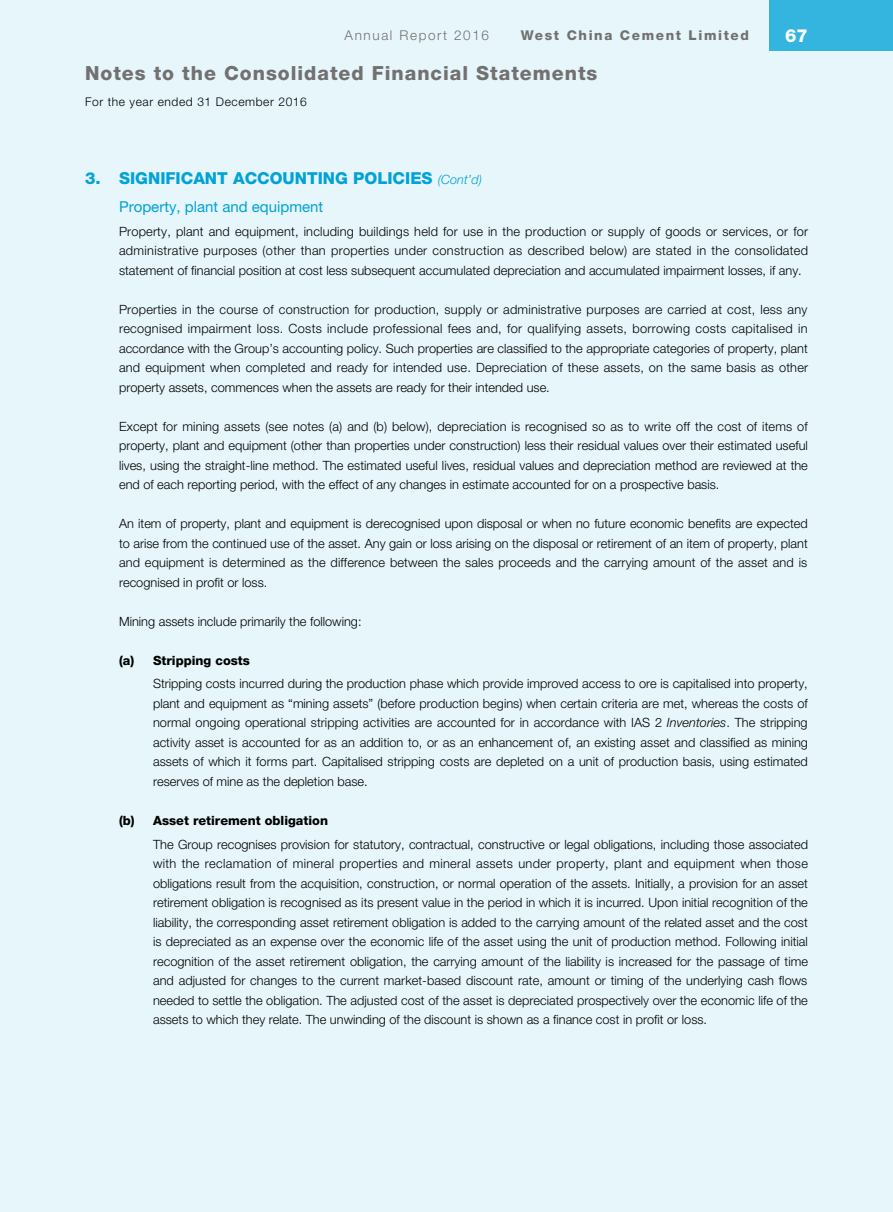
<style>
.page{position:relative;width:893px;height:1212px;background:#e6f6fb}
.page>*{position:absolute;margin:0;border:0;box-sizing:border-box;transform-origin:0 0}
.t1{font:800 19.5px "Helvetica Neue LT Std";letter-spacing:.05em;color:#727171}
.t2{font:800 18px "Helvetica Neue LT Std";color:#fff}
.t3{font:800 16.5px "Helvetica Neue LT Std";color:#00a2d9}
.t4{font:15px "Helvetica Neue LT Std";color:#00a2d9}
.t5{font:800 13.5px "Helvetica Neue LT Std";letter-spacing:.12em;color:#727171}
.t6{font:300 13.5px "Helvetica Neue LT Std";letter-spacing:.12em;color:#727171}
.t7{font:300 12.75px/19.5px "Helvetica Neue LT Std";color:#000;text-align:justify}
.t8{font:800 12.75px "Helvetica Neue LT Std";color:#000}
.t9{font:300 12px "Helvetica Neue LT Std";letter-spacing:.05em;color:#000}
.s1{font-weight:300;font-style:italic;font-size:12.75px}
.s2{font-style:italic}
</style>
<div class="page">
<div style="left:770px;top:0;width:123px;height:51px;background:#33b5e0"></div>
<p class="t6" style="left:345px;top:27px;width:146px">Annual Report 2016</p>
<p class="t5" style="left:521px;top:27px;width:230px">West China Cement Limited</p>
<h2 class="t2" style="left:785px;top:24px;width:24px">67</h2>
<h1 class="t1" style="left:85px;top:61px;width:514px">Notes to the Consolidated Financial Statements</h1>
<p class="t9" style="left:85px;top:94px;width:223px">For the year ended 31 December 2016</p>
<p class="t3" style="left:85px;top:168px;width:398px">3. SIGNIFICANT ACCOUNTING POLICIES <span class="s1">(Cont’d)</span></p>
<p class="t4" style="left:119px;top:197px;width:206px">Property, plant and equipment</p>
<p class="t7" style="left:119px;top:221px;width:691px">Property, plant and equipment, including buildings held for use in the production or supply of goods or services, or for administrative purposes (other than properties under construction as described below) are stated in the consolidated statement of financial position at cost less subsequent accumulated depreciation and accumulated impairment losses, if any.</p>
<p class="t7" style="left:119px;top:299px;width:691px">Properties in the course of construction for production, supply or administrative purposes are carried at cost, less any recognised impairment loss. Costs include professional fees and, for qualifying assets, borrowing costs capitalised in accordance with the Group’s accounting policy. Such properties are classified to the appropriate categories of property, plant and equipment when completed and ready for intended use. Depreciation of these assets, on the same basis as other property assets, commences when the assets are ready for their intended use.</p>
<p class="t7" style="left:119px;top:416px;width:690px">Except for mining assets (see notes (a) and (b) below), depreciation is recognised so as to write off the cost of items of property, plant and equipment (other than properties under construction) less their residual values over their estimated useful lives, using the straight-line method. The estimated useful lives, residual values and depreciation method are reviewed at the end of each reporting period, with the effect of any changes in estimate accounted for on a prospective basis.</p>
<p class="t7" style="left:119px;top:513px;width:690px">An item of property, plant and equipment is derecognised upon disposal or when no future economic benefits are expected to arise from the continued use of the asset. Any gain or loss arising on the disposal or retirement of an item of property, plant and equipment is determined as the difference between the sales proceeds and the carrying amount of the asset and is recognised in profit or loss.</p>
<p class="t7" style="left:119px;top:611px;width:244px">Mining assets include primarily the following:</p>
<p class="t8" style="left:119px;top:652px;width:132px">(a) Stripping costs</p>
<p class="t7" style="left:153px;top:674px;width:656px">Stripping costs incurred during the production phase which provide improved access to ore is capitalised into property, plant and equipment as “mining assets” (before production begins) when certain criteria are met, whereas the costs of normal ongoing operational stripping activities are accounted for in accordance with IAS 2 <span class="s2">Inventories</span>. The stripping activity asset is accounted for as an addition to, or as an enhancement of, an existing asset and classified as mining assets of which it forms part. Capitalised stripping costs are depleted on a unit of production basis, using estimated reserves of mine as the depletion base.</p>
<p class="t8" style="left:119px;top:813px;width:210px">(b) Asset retirement obligation</p>
<p class="t7" style="left:153px;top:834px;width:656px">The Group recognises provision for statutory, contractual, constructive or legal obligations, including those associated with the reclamation of mineral properties and mineral assets under property, plant and equipment when those obligations result from the acquisition, construction, or normal operation of the assets. Initially, a provision for an asset retirement obligation is recognised as its present value in the period in which it is incurred. Upon initial recognition of the liability, the corresponding asset retirement obligation is added to the carrying amount of the related asset and the cost is depreciated as an expense over the economic life of the asset using the unit of production method. Following initial recognition of the asset retirement obligation, the carrying amount of the liability is increased for the passage of time and adjusted for changes to the current market-based discount rate, amount or timing of the underlying cash flows needed to settle the obligation. The adjusted cost of the asset is depreciated prospectively over the economic life of the assets to which they relate. The unwinding of the discount is shown as a finance cost in profit or loss.</p>
</div>
